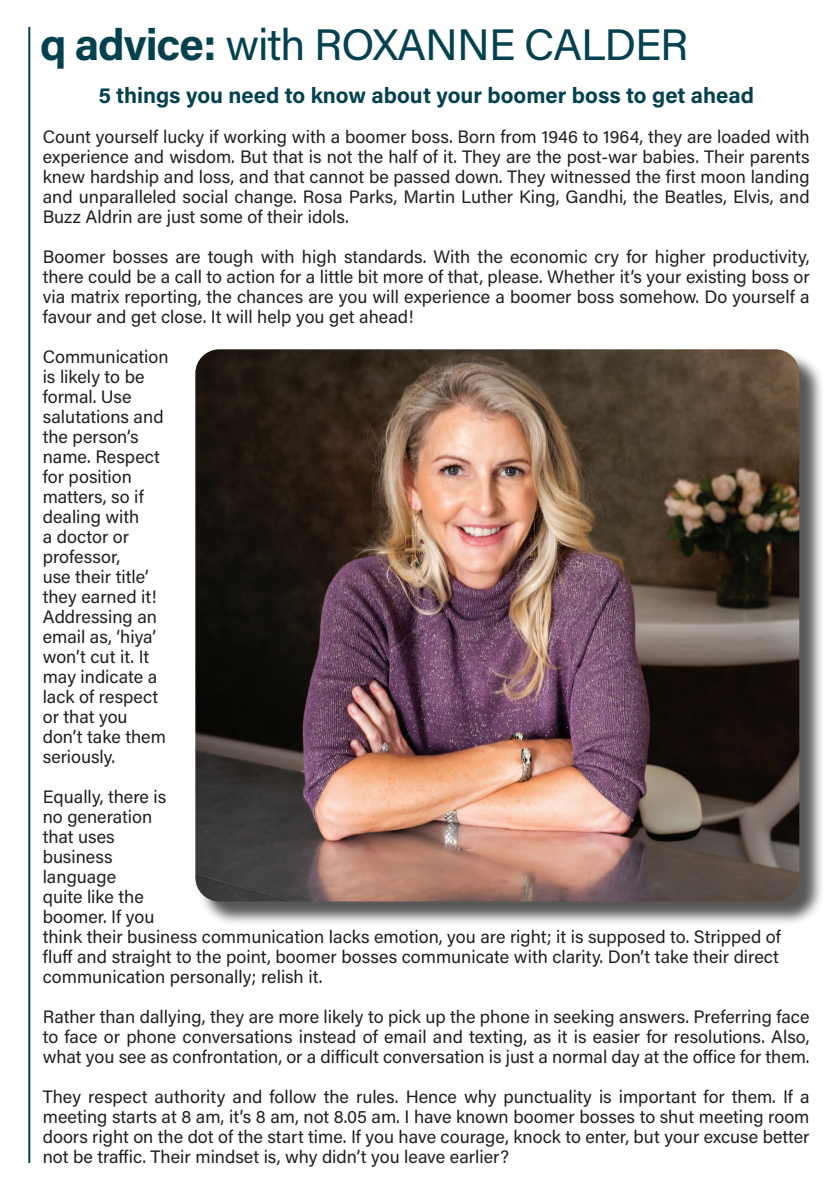
<style>
.page{position:relative;width:840px;height:1191px;background:#fff}
.page>*{position:absolute;margin:0;border:0;box-sizing:border-box;transform-origin:0 0}
.side_lines{font:44px "Acumin Pro";letter-spacing:-.025em;color:#04414f}
.t1{font:700 22px "Acumin Pro";color:#04414f}
.t2{font:18px/20px "Acumin Pro";color:#231f20;text-align:justify}
.s1{font-weight:700}
</style>
<div class="page">
<hr style="left:28px;top:27px;width:2px;height:1136px;background:#04414f">
<div style="left:198px;top:352px;width:625px;height:574px;background:#231f20;opacity:.75"></div>
<img style="left:195px;top:349px;width:603px;height:552px">
<p class="side_lines" style="left:40px;top:14px;width:649px"><span class="s1">q advice:</span> with ROXANNE CALDER</p>
<p class="t1" style="left:98px;top:79px;width:656px">5 things you need to know about your boomer boss to get ahead</p>
<p class="t2" style="left:43px;top:126px;width:768px">Count yourself lucky if working with a boomer boss. Born from 1946 to 1964, they are loaded with experience and wisdom. But that is not the half of it. They are the post-war babies. Their parents knew hardship and loss, and that cannot be passed down. They witnessed the first moon landing and unparalleled social change. Rosa Parks, Martin Luther King, Gandhi, the Beatles, Elvis, and Buzz Aldrin are just some of their idols.</p>
<p class="t2" style="left:43px;top:246px;width:768px">Boomer bosses are tough with high standards. With the economic cry for higher productivity, there could be a call to action for a little bit more of that, please. Whether it’s your existing boss or via matrix reporting, the chances are you will experience a boomer boss somehow. Do yourself a favour and get close. It will help you get ahead!</p>
<p class="t2" style="left:43px;top:346px;width:127px;text-align:left">Communication is likely to be formal. Use salutations and the person’s name. Respect for position matters, so if dealing with<br>a doctor or professor,<br>use their title’ they earned it!<br>Addressing an email as, ‘hiya’ won’t cut it. It may indicate a lack of respect or that you don’t take them seriously.</p>
<p class="t2" style="left:43px;top:786px;width:739px;text-align:left">Equally, there is<br>no generation<br>that uses<br>business<br>language<br>quite like the<br>boomer. If you<br>think their business communication lacks emotion, you are right; it is supposed to. Stripped of fluff and straight to the point, boomer bosses communicate with clarity. Don’t take their direct communication personally; relish it.</p>
<p class="t2" style="left:43px;top:1006px;width:767px">Rather than dallying, they are more likely to pick up the phone in seeking answers. Preferring face to face or phone conversations instead of email and texting, as it is easier for resolutions. Also, what you see as confrontation, or a difficult conversation is just a normal day at the office for them.</p>
<p class="t2" style="left:43px;top:1086px;width:768px">They respect authority and follow the rules. Hence why punctuality is important for them. If a meeting starts at 8 am, it’s 8 am, not 8.05 am. I have known boomer bosses to shut meeting room doors right on the dot of the start time. If you have courage, knock to enter, but your excuse better not be traffic. Their mindset is, why didn’t you leave earlier?</p>
</div>
